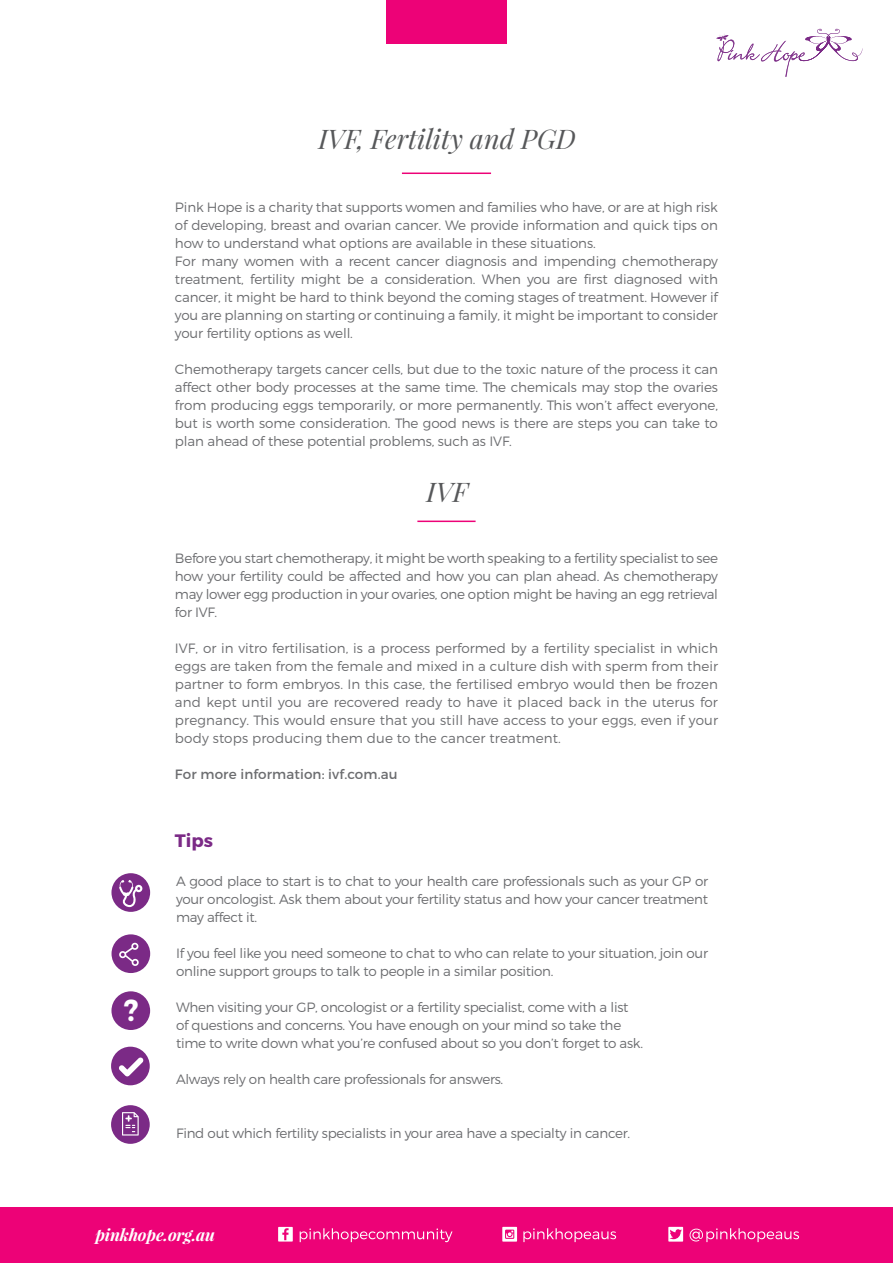
<style>
.page{position:relative;width:893px;height:1263px;background:#fff}
.page>*{position:absolute;margin:0;border:0;box-sizing:border-box;transform-origin:0 0}
.t1{font:700 30.6px "Montserrat";color:#fff}
.t2{font:italic 27px "Playfair Display";color:#57585a}
.t3{font:700 18px "Montserrat";color:#7b2a86}
.t4{font:italic 700 16.5px "Playfair Display";letter-spacing:-.01em;color:#fff}
.t5{font:300 13.5px/18px "Montserrat";letter-spacing:-.02em;color:#6c6d70;text-align:justify}
.t6{font:13.5px "Montserrat";letter-spacing:.01em;color:#6c6d70}
</style>
<div class="page">
<svg style="left:716px;top:29px;width:147px;height:48px"></svg>
<div style="left:386px;top:0;width:120px;height:44px;background:#ed0277"></div>
<hr style="left:402px;top:173px;width:89px;height:1px;background:#ed0277">
<hr style="left:417px;top:521px;width:59px;height:1px;background:#ed0277">
<div style="left:0;top:1208px;width:893px;height:55px;background:#ed0277"></div>
<svg style="left:523px;top:1228px;width:93px;height:14px"></svg>
<svg style="left:690px;top:1228px;width:109px;height:14px"></svg>
<svg style="left:278px;top:1227px;width:15px;height:14px"></svg>
<svg style="left:668px;top:1227px;width:15px;height:14px"></svg>
<svg style="left:502px;top:1227px;width:15px;height:14px"></svg>
<svg style="left:300px;top:1228px;width:152px;height:14px"></svg>
<div style="left:111px;top:873px;width:39px;height:39px;background:#7b2a86;border-radius:50%"></div>
<svg style="left:119px;top:880px;width:23px;height:27px"></svg>
<div style="left:112px;top:934px;width:38px;height:39px;background:#7b2a86;border-radius:50%"></div>
<svg style="left:119px;top:943px;width:20px;height:23px"></svg>
<div style="left:111px;top:991px;width:39px;height:39px;background:#7b2a86;border-radius:50%"></div>
<div style="left:111px;top:1047px;width:39px;height:38px;background:#7b2a86;border-radius:50%"></div>
<div style="left:111px;top:1105px;width:39px;height:39px;background:#7b2a86;border-radius:50%"></div>
<svg style="left:122px;top:1112px;width:17px;height:23px"></svg>
<svg style="left:119px;top:1057px;width:25px;height:19px"></svg>
<h2 class="t2" style="left:318px;top:121px;width:259px">IVF, Fertility and PGD</h2>
<p class="t5" style="left:175px;top:198px;width:544px;text-align:left">Pink Hope is a charity that supports women and families who have, or are at high risk of developing, breast and ovarian cancer. We provide information and quick tips on how to understand what options are available in these situations.<br>For many women with a recent cancer diagnosis and impending chemotherapy treatment, fertility might be a consideration. When you are first diagnosed with cancer, it might be hard to think beyond the coming stages of treatment. However if you are planning on starting or continuing a family, it might be important to consider your fertility options as well.</p>
<p class="t5" style="left:175px;top:360px;width:545px">Chemotherapy targets cancer cells, but due to the toxic nature of the process it can affect other body processes at the same time. The chemicals may stop the ovaries from producing eggs temporarily, or more permanently. This won’t affect everyone, but is worth some consideration. The good news is there are steps you can take to plan ahead of these potential problems, such as IVF.</p>
<h2 class="t2" style="left:427px;top:474px;width:43px">IVF</h2>
<h1 class="t1" style="left:124px;top:991px;width:16px">?</h1>
<p class="t5" style="left:175px;top:549px;width:545px">Before you start chemotherapy, it might be worth speaking to a fertility specialist to see how your fertility could be affected and how you can plan ahead. As chemotherapy may lower egg production in your ovaries, one option might be having an egg retrieval for IVF.</p>
<p class="t5" style="left:175px;top:639px;width:544px">IVF, or in vitro fertilisation, is a process performed by a fertility specialist in which eggs are taken from the female and mixed in a culture dish with sperm from their partner to form embryos. In this case, the fertilised embryo would then be frozen and kept until you are recovered ready to have it placed back in the uterus for pregnancy. This would ensure that you still have access to your eggs, even if your body stops producing them due to the cancer treatment.</p>
<p class="t6" style="left:175px;top:766px;width:224px">For more information: ivf.com.au</p>
<h3 class="t3" style="left:175px;top:829px;width:40px">Tips</h3>
<p class="t5" style="left:176px;top:871px;width:534px">A good place to start is to chat to your health care professionals such as your GP or your oncologist. Ask them about your fertility status and how your cancer treatment may affect it.</p>
<p class="t5" style="left:176px;top:943px;width:534px">If you feel like you need someone to chat to who can relate to your situation, join our online support groups to talk to people in a similar position.</p>
<p class="t5" style="left:176px;top:997px;width:469px;text-align:left">When visiting your GP, oncologist or a fertility specialist, come with a list of questions and concerns. You have enough on your mind so take the time to write down what you’re confused about so you don’t forget to ask.</p>
<p class="t5" style="left:176px;top:1069px;width:329px">Always rely on health care professionals for answers.</p>
<p class="t5" style="left:176px;top:1123px;width:456px">Find out which fertility specialists in your area have a specialty in cancer.</p>
<p class="t4" style="left:95px;top:1223px;width:121px">pinkhope.org.au</p>
</div>
